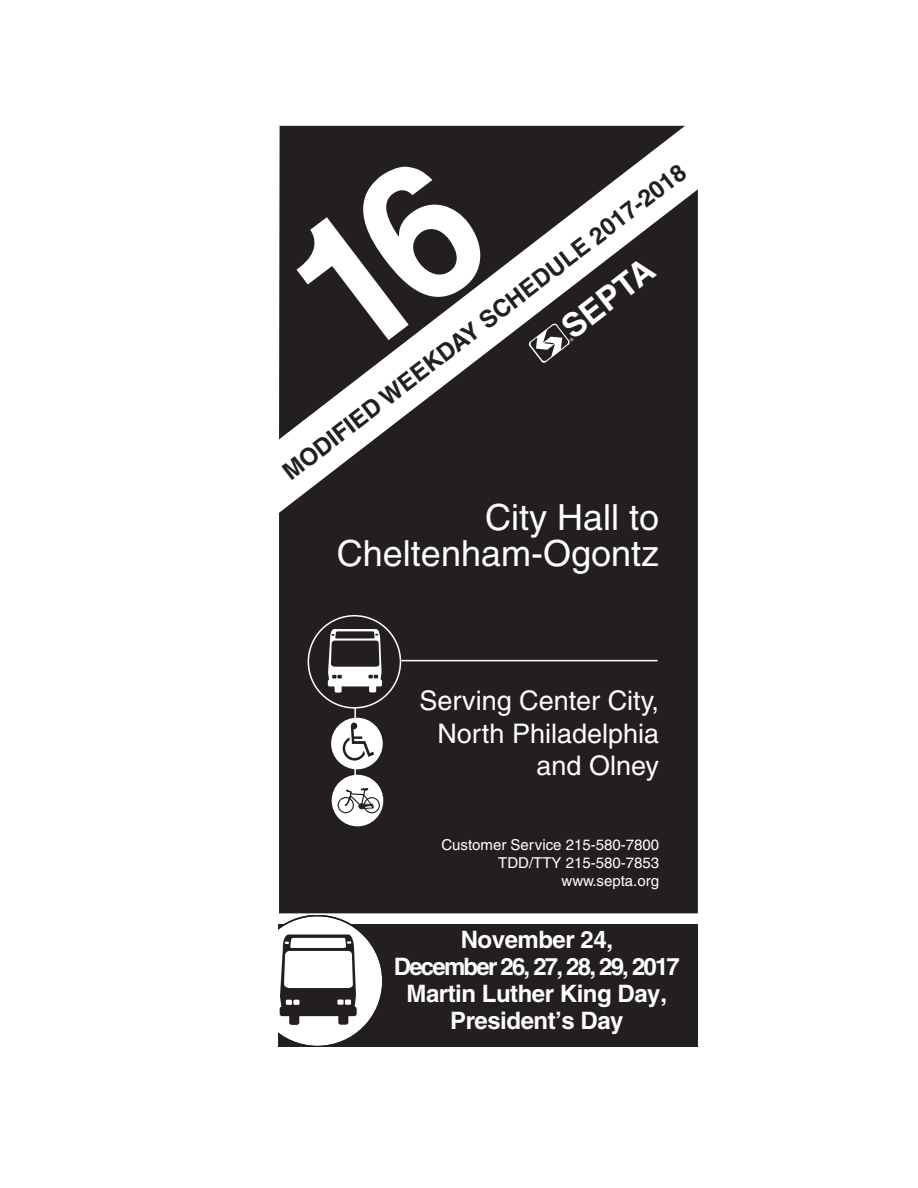
<style>
.page{position:relative;width:918px;height:1188px;background:#fff}
.page>*{position:absolute;margin:0;border:0;box-sizing:border-box;transform-origin:0 0}
.t1{font:36px/36px "Helvetica";color:#fff;text-align:right}
.t2{font:700 33px "Helvetica";color:#fff}
.t3{font:27px/32.2px "Helvetica";color:#fff;text-align:right}
.t4{font:700 24px/27px "Helvetica";letter-spacing:-.02em;color:#fff;text-align:center}
.t5{font:700 24px "Helvetica";color:#231f20}
.t6{font:15px/18px "Helvetica";color:#fff;text-align:right}
</style>
<div class="page">
<div style="left:279px;top:189px;width:419px;height:724px;background:#231f20"></div>
<svg style="left:279px;top:126px;width:406px;height:313px;fill:#231f20"></svg>
<hr style="left:401px;top:660px;width:257px;height:1px;background:#fff">
<div style="left:308px;top:616px;width:92px;height:92px;background:#231f20;border-radius:50%"></div>
<div style="left:308px;top:615px;width:93px;height:94px;border:2px solid #fff;border-radius:50%"></div>
<div style="left:335px;top:684px;width:7px;height:9px;background:#fff;border-radius:2px"></div>
<div style="left:369px;top:683px;width:7px;height:9px;background:#fff;border-radius:2px"></div>
<div style="left:328px;top:680px;width:54px;height:6px;background:#fff;border-radius:2px"></div>
<svg style="left:328px;top:629px;width:54px;height:52px"></svg>
<hr style="left:354px;top:707px;width:2px;height:107px;background:#fff">
<div style="left:332px;top:775px;width:51px;height:51px;background:#fff;border-radius:50%"></div>
<svg style="left:333px;top:787px;width:47px;height:27px"></svg>
<div style="left:331px;top:718px;width:52px;height:51px;background:#fff;border-radius:50%"></div>
<svg style="left:343px;top:723px;width:31px;height:38px"></svg>
<div style="left:278px;top:924px;width:420px;height:122px;background:#231f20"></div>
<svg style="left:278px;top:916px;width:104px;height:130px"></svg>
<svg style="left:528px;top:323px;width:46px;height:40px"></svg>
<svg style="left:282px;top:151px;width:216px;height:208px;background:#3b3738"></svg>
<p class="t5" style="left:278px;top:465px;width:503px;rotate:-38deg">MODIFIED WEEKDAY SCHEDULE 2017-2018</p>
<h2 class="t2" style="left:554px;top:316px;width:109px;rotate:-38deg">SEPTA</h2>
<h1 class="t1" style="left:337px;top:500px;width:324px">City Hall to<br>Cheltenham-Ogontz</h1>
<p class="t3" style="left:419px;top:685px;width:241px">Serving Center City,<br>North Philadelphia and Olney</p>
<p class="t6" style="left:441px;top:836px;width:219px">Customer Service 215-580-7800<br>TDD/TTY 215-580-7853 www.septa.org</p>
<p class="t4" style="left:394px;top:926px;width:288px">November 24,<br>December 26, 27, 28, 29, 2017<br>Martin Luther King Day,<br>President’s Day</p>
</div>
